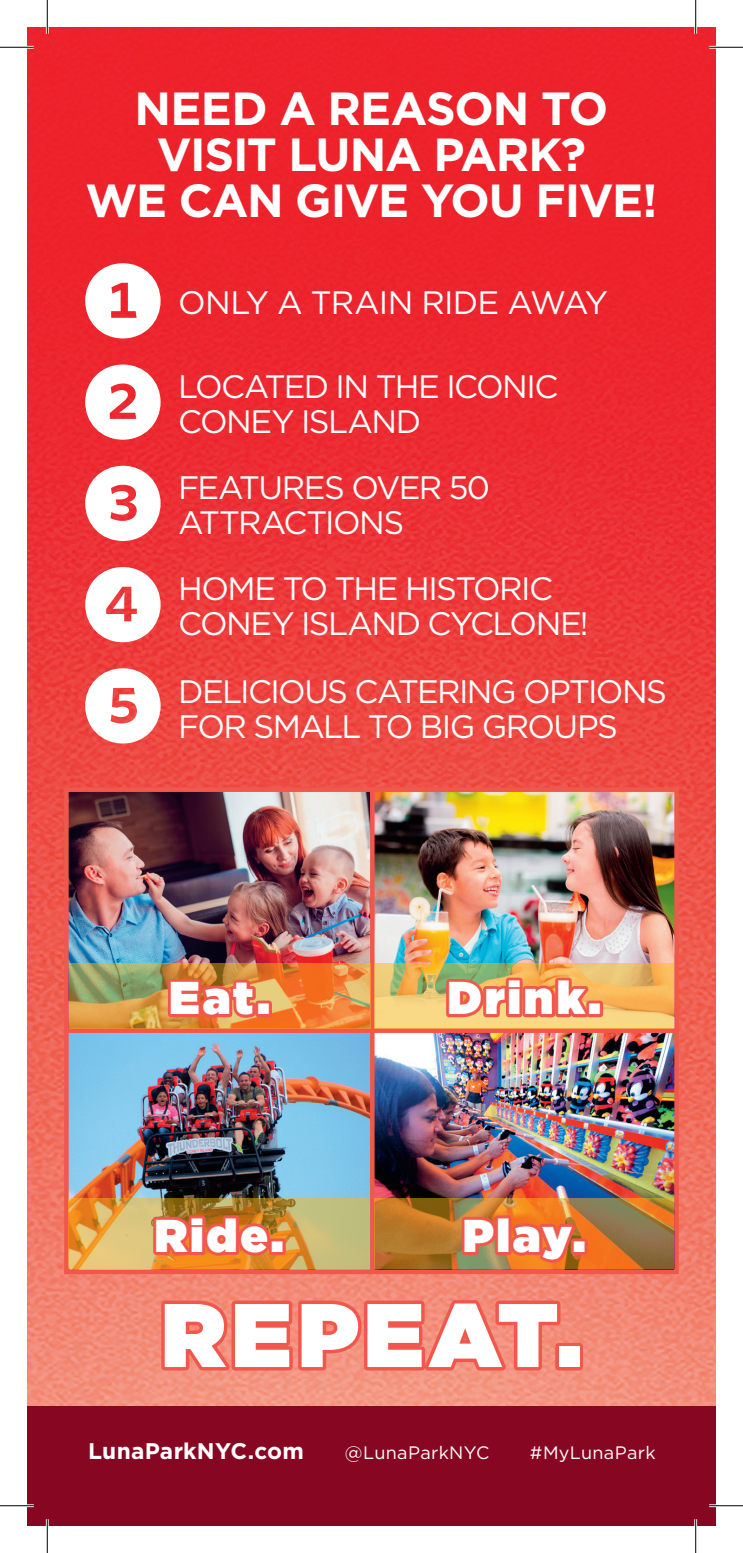
<style>
.page{position:relative;width:743px;height:1553px;background:#fff}
.page>*{position:absolute;margin:0;border:0;box-sizing:border-box;transform-origin:0 0}
.t1{font:900 90px "Gotham";letter-spacing:.06em;color:#fff}
.t2{font:700 46.35px/46.4px "Gotham";letter-spacing:-.03em;color:#fff;text-align:center}
.t3{font:900 45.9px "Gotham";letter-spacing:.06em;color:#fff}
.t4{font:32.4px/34.9px "Gotham";letter-spacing:-.05em;color:#fff}
.t5{font:32.4px "Gotham";letter-spacing:-.025em;color:#fff}
.t6{font:700 22.5px "Gotham";letter-spacing:.01em;color:#fff}
.t7{font:18px "Gotham";letter-spacing:.015em;color:#fff}
</style>
<div class="page">
<img style="left:27px;top:27px;width:689px;height:1379px">
<div style="left:27px;top:1406px;width:689px;height:120px;background:#870722"></div>
<svg style="left:85px;top:263px;width:75px;height:75px"></svg>
<svg style="left:85px;top:364px;width:75px;height:76px"></svg>
<svg style="left:85px;top:466px;width:75px;height:75px"></svg>
<svg style="left:85px;top:567px;width:75px;height:75px"></svg>
<svg style="left:85px;top:668px;width:76px;height:75px"></svg>
<svg style="left:158px;top:1296px;width:406px;height:80px;background:#f17a6a"></svg>
<div style="left:555px;top:1342px;width:28px;height:28px;border:7px solid #f0584e"></div>
<img style="left:374px;top:792px;width:299px;height:477px">
<div style="left:368px;top:787px;width:310px;height:246px;border:4px solid #f0584c"></div>
<div style="left:368px;top:1028px;width:310px;height:246px;border:4px solid #f0584c"></div>
<img style="left:69px;top:792px;width:300px;height:477px">
<div style="left:64px;top:787px;width:310px;height:246px;border:4px solid #f0584c"></div>
<div style="left:64px;top:1028px;width:310px;height:246px;border:4px solid #f0584c"></div>
<svg style="left:69px;top:963px;width:301px;height:65px;background:#d19248"></svg>
<svg style="left:165px;top:976px;width:94px;height:45px;background:#e5734c"></svg>
<div style="left:255px;top:1000px;width:17px;height:17px;border:6px solid #f0584e"></div>
<svg style="left:374px;top:963px;width:300px;height:65px;background:#e6c16d"></svg>
<svg style="left:443px;top:974px;width:154px;height:50px;background:#eb8e5e"></svg>
<div style="left:586px;top:1000px;width:17px;height:17px;border:6px solid #f0584e"></div>
<svg style="left:68px;top:1198px;width:302px;height:70px;background:#d0a95a"></svg>
<svg style="left:150px;top:1212px;width:125px;height:46px;background:#e06b3c"></svg>
<div style="left:269px;top:1238px;width:17px;height:17px;border:6px solid #f0584e"></div>
<svg style="left:374px;top:1198px;width:300px;height:70px;background:#b57832"></svg>
<svg style="left:458px;top:1213px;width:41px;height:45px;background:#ca724e"></svg>
<div style="left:495px;top:1215px;width:16px;height:40px;border:6px solid #f0584e"></div>
<svg style="left:507px;top:1219px;width:74px;height:46px;background:#e96737"></svg>
<div style="left:570px;top:1238px;width:17px;height:17px;border:6px solid #f0584e"></div>
<hr style="left:0;top:46px;width:34px;height:3px;background:#fff">
<hr style="left:709px;top:46px;width:33px;height:3px;background:#fff">
<hr style="left:0;top:1504px;width:34px;height:3px;background:#fff">
<hr style="left:709px;top:1504px;width:33px;height:3px;background:#fff">
<hr style="left:46px;top:0;width:3px;height:34px;background:#fff">
<hr style="left:46px;top:1519px;width:3px;height:33px;background:#fff">
<hr style="left:694px;top:0;width:3px;height:34px;background:#fff">
<hr style="left:694px;top:1519px;width:3px;height:33px;background:#fff">
<hr style="left:0;top:47px;width:34px;height:1px;background:#000">
<hr style="left:709px;top:47px;width:33px;height:1px;background:#000">
<hr style="left:0;top:1505px;width:34px;height:1px;background:#000">
<hr style="left:709px;top:1505px;width:33px;height:1px;background:#000">
<hr style="left:47px;top:0;width:1px;height:34px;background:#000">
<hr style="left:47px;top:1519px;width:1px;height:33px;background:#000">
<hr style="left:695px;top:0;width:1px;height:34px;background:#000">
<hr style="left:695px;top:1519px;width:1px;height:33px;background:#000">
<p class="t2" style="left:135px;top:85px;width:475px">NEED A REASON TO<br>VISIT LUNA PARK?</p>
<p class="t2" style="left:85px;top:177px;width:573px">WE CAN GIVE YOU FIVE!</p>
<p class="t5" style="left:178px;top:282px;width:431px">ONLY A TRAIN RIDE AWAY</p>
<p class="t4" style="left:178px;top:368px;width:381px">LOCATED IN THE ICONIC<br>CONEY ISLAND</p>
<p class="t4" style="left:178px;top:469px;width:313px">FEATURES OVER 50<br>ATTRACTIONS</p>
<p class="t4" style="left:178px;top:570px;width:412px">HOME TO THE HISTORIC<br>CONEY ISLAND CYCLONE!</p>
<p class="t4" style="left:178px;top:674px;width:490px">DELICIOUS CATERING OPTIONS<br>FOR SMALL TO BIG GROUPS</p>
<p class="t3" style="left:169px;top:965px;width:102px">Eat.</p>
<p class="t3" style="left:447px;top:965px;width:155px">Drink.</p>
<p class="t3" style="left:154px;top:1203px;width:131px">Ride.</p>
<p class="t3" style="left:463px;top:1203px;width:124px">Play.</p>
<p class="t1" style="left:161px;top:1270px;width:422px">REPEAT.</p>
<p class="t6" style="left:88px;top:1436px;width:217px">LunaParkNYC.com</p>
<p class="t7" style="left:345px;top:1441px;width:146px">@LunaParkNYC</p>
<p class="t7" style="left:530px;top:1441px;width:127px">#MyLunaPark</p>
</div>
